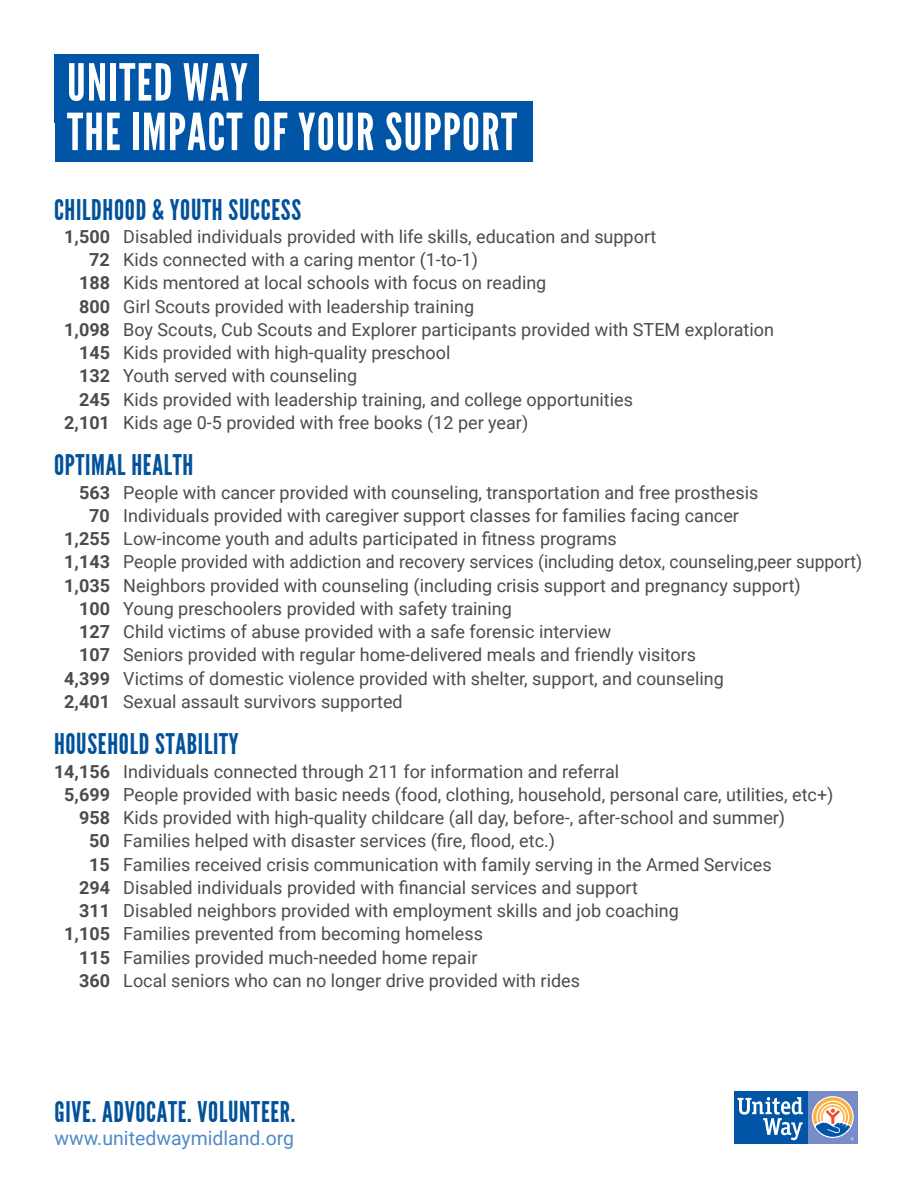
<style>
.page{position:relative;width:918px;height:1188px;background:#fff}
.page>*{position:absolute;margin:0;border:0;box-sizing:border-box;transform-origin:0 0}
.t1{font:51px "League Gothic";letter-spacing:.025em;color:#fff}
.t2{font:28.5px "League Gothic";letter-spacing:.025em;color:#01529b}
.t3{font:19.5px "Roboto";color:#4f8ac8}
.t4{font:18px "Roboto";color:#4b4c4d}
.s1{font-weight:700}
</style>
<div class="page">
<div style="left:55px;top:54px;width:204px;height:68px;background:#0155a7"></div>
<div style="left:55px;top:101px;width:477px;height:61px;background:#0155a7"></div>
<div style="left:807px;top:1091px;width:51px;height:53px;background:#788dc7"></div>
<div style="left:734px;top:1091px;width:73px;height:53px;background:#0155a7"></div>
<svg style="left:812px;top:1096px;width:42px;height:42px"></svg>
<svg style="left:737px;top:1097px;width:66px;height:43px"></svg>
<svg style="left:813px;top:1097px;width:41px;height:43px"></svg>
<p class="t1" style="left:67px;top:53px;width:182px">UNITED WAY</p>
<p class="t1" style="left:67px;top:103px;width:452px">THE IMPACT OF YOUR SUPPORT</p>
<p class="t2" style="left:54px;top:193px;width:249px">CHILDHOOD &amp; YOUTH SUCCESS</p>
<p class="t4" style="left:64px;top:224px;width:594px"><span class="s1">1,500</span> Disabled individuals provided with life skills, education and support</p>
<p class="t4" style="left:89px;top:247px;width:390px"><span class="s1">72</span> Kids connected with a caring mentor (1-to-1)</p>
<p class="t4" style="left:79px;top:270px;width:469px"><span class="s1">188</span> Kids mentored at local schools with focus on reading</p>
<p class="t4" style="left:79px;top:294px;width:397px"><span class="s1">800</span> Girl Scouts provided with leadership training</p>
<p class="t4" style="left:64px;top:317px;width:711px"><span class="s1">1,098</span> Boy Scouts, Cub Scouts and Explorer participants provided with STEM exploration</p>
<p class="t4" style="left:79px;top:340px;width:373px"><span class="s1">145</span> Kids provided with high-quality preschool</p>
<p class="t4" style="left:79px;top:363px;width:280px"><span class="s1">132</span> Youth served with counseling</p>
<p class="t4" style="left:79px;top:387px;width:556px"><span class="s1">245</span> Kids provided with leadership training, and college opportunities</p>
<p class="t4" style="left:64px;top:410px;width:466px"><span class="s1">2,101</span> Kids age 0-5 provided with free books (12 per year)</p>
<p class="t2" style="left:54px;top:449px;width:141px">OPTIMAL HEALTH</p>
<p class="t4" style="left:79px;top:480px;width:681px"><span class="s1">563</span> People with cancer provided with counseling, transportation and free prosthesis</p>
<p class="t4" style="left:89px;top:503px;width:651px"><span class="s1">70</span> Individuals provided with caregiver support classes for families facing cancer</p>
<p class="t4" style="left:64px;top:526px;width:554px"><span class="s1">1,255</span> Low-income youth and adults participated in fitness programs</p>
<p class="t4" style="left:64px;top:549px;width:800px"><span class="s1">1,143</span> People provided with addiction and recovery services (including detox, counseling,peer support)</p>
<p class="t4" style="left:64px;top:573px;width:738px"><span class="s1">1,035</span> Neighbors provided with counseling (including crisis support and pregnancy support)</p>
<p class="t4" style="left:79px;top:596px;width:434px"><span class="s1">100</span> Young preschoolers provided with safety training</p>
<p class="t4" style="left:79px;top:619px;width:534px"><span class="s1">127</span> Child victims of abuse provided with a safe forensic interview</p>
<p class="t4" style="left:79px;top:642px;width:619px"><span class="s1">107</span> Seniors provided with regular home-delivered meals and friendly visitors</p>
<p class="t4" style="left:64px;top:666px;width:661px"><span class="s1">4,399</span> Victims of domestic violence provided with shelter, support, and counseling</p>
<p class="t4" style="left:64px;top:689px;width:340px"><span class="s1">2,401</span> Sexual assault survivors supported</p>
<p class="t2" style="left:54px;top:728px;width:186px">HOUSEHOLD STABILITY</p>
<p class="t4" style="left:54px;top:759px;width:567px"><span class="s1">14,156</span> Individuals connected through 211 for information and referral</p>
<p class="t4" style="left:64px;top:782px;width:771px"><span class="s1">5,699</span> People provided with basic needs (food, clothing, household, personal care, utilities, etc+)</p>
<p class="t4" style="left:79px;top:805px;width:708px"><span class="s1">958</span> Kids provided with high-quality childcare (all day, before-, after-school and summer)</p>
<p class="t4" style="left:89px;top:828px;width:467px"><span class="s1">50</span> Families helped with disaster services (fire, flood, etc.)</p>
<p class="t4" style="left:89px;top:852px;width:684px"><span class="s1">15</span> Families received crisis communication with family serving in the Armed Services</p>
<p class="t4" style="left:79px;top:875px;width:561px"><span class="s1">294</span> Disabled individuals provided with financial services and support</p>
<p class="t4" style="left:79px;top:898px;width:601px"><span class="s1">311</span> Disabled neighbors provided with employment skills and job coaching</p>
<p class="t4" style="left:64px;top:921px;width:420px"><span class="s1">1,105</span> Families prevented from becoming homeless</p>
<p class="t4" style="left:79px;top:945px;width:400px"><span class="s1">115</span> Families provided much-needed home repair</p>
<p class="t4" style="left:79px;top:968px;width:503px"><span class="s1">360</span> Local seniors who can no longer drive provided with rides</p>
<p class="t2" style="left:55px;top:1096px;width:242px">GIVE. ADVOCATE. VOLUNTEER.</p>
<p class="t3" style="left:55px;top:1124px;width:241px">www.unitedwaymidland.org</p>
</div>
